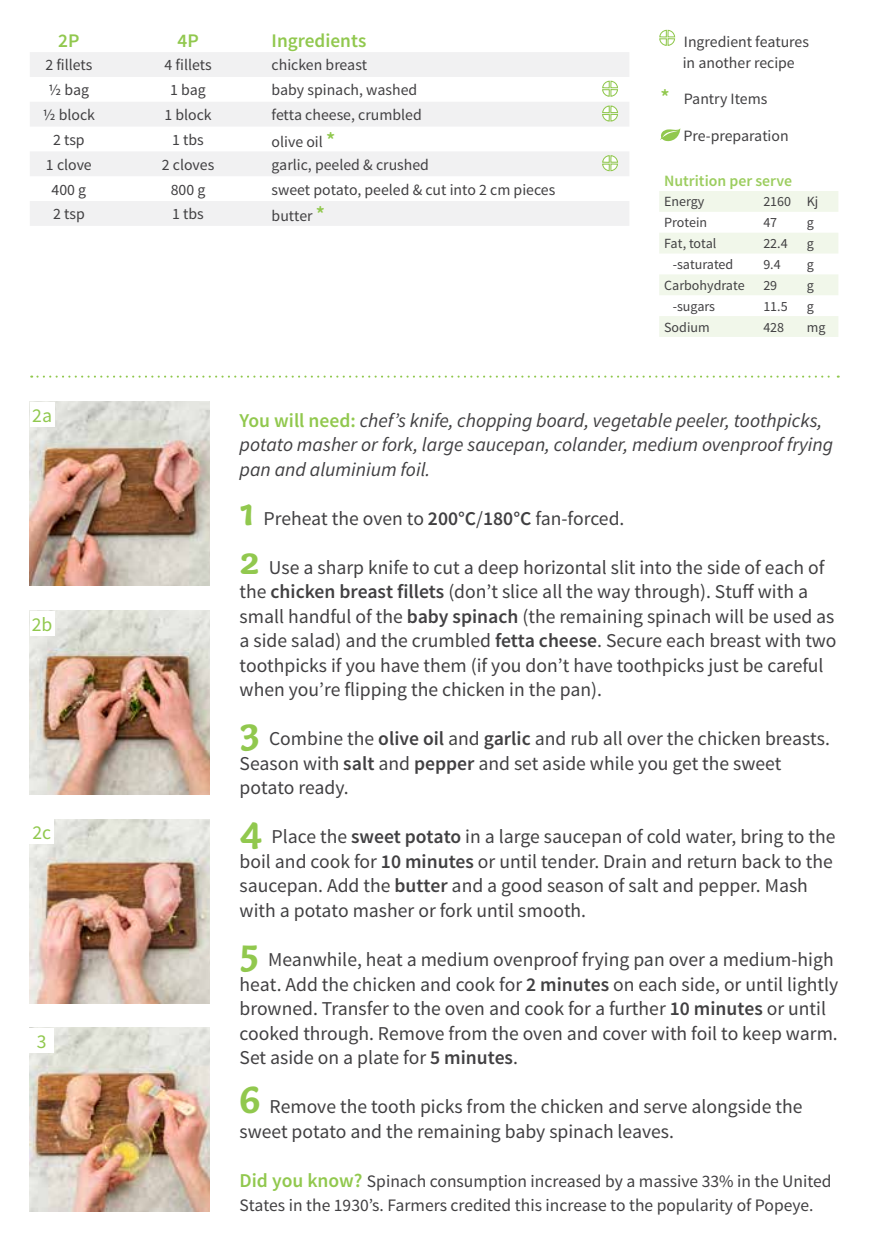
<style>
.page{position:relative;width:869px;height:1241px;background:#fff}
.page>*{position:absolute;margin:0;border:0;box-sizing:border-box;transform-origin:0 0}
.t1{font:19.6px/24.5px "Source Sans Pro";color:#414042}
.t2{font:italic 19.6px/24.5px "Source Sans Pro";color:#414042}
.t3{font:19.6px "Source Sans Pro";color:#91c84e}
.t4{font:600 19.25px "Source Sans Pro";color:#91c84e}
.t5{font:17.5px/24.5px "Source Sans Pro";color:#414042}
.t6{font:15.75px/21px "Source Sans Pro";color:#414042}
.t7{font:600 15.75px "Source Sans Pro";color:#9ccd5f}
.t8{font:14px "Source Sans Pro";color:#414042}
.s1{font-weight:600;font-size:21px;color:#91c84e}
.s2{font-weight:600;font-style:normal;color:#91c84e}
.s3{font-family:"Capucine Basic";font-weight:700;font-size:41.12px;color:#91c84e}
.s4{font-weight:600}
.s5{font-weight:600;font-size:19.6px;color:#91c84e}
</style>
<div class="page">
<svg style="left:659px;top:29px;width:16px;height:17px"></svg>
<svg style="left:31px;top:375px;width:807px;height:2px"></svg>
<svg style="left:660px;top:128px;width:20px;height:13px"></svg>
<img style="left:30px;top:1027px;width:180px;height:184px">
<img style="left:30px;top:610px;width:180px;height:184px">
<img style="left:30px;top:402px;width:180px;height:183px">
<img style="left:29px;top:819px;width:180px;height:184px">
<div style="left:30px;top:610px;width:24px;height:25px;background:#fff"></div>
<div style="left:30px;top:402px;width:25px;height:24px;background:#fff"></div>
<div style="left:29px;top:819px;width:25px;height:25px;background:#fff"></div>
<div style="left:29px;top:1027px;width:25px;height:25px;background:#fff"></div>
<svg style="left:30px;top:52px;width:599px;height:174px;fill:#f1f1f2"></svg>
<svg style="left:659px;top:191px;width:179px;height:146px"></svg>
<svg style="left:601px;top:80px;width:17px;height:17px"></svg>
<svg style="left:601px;top:105px;width:17px;height:17px"></svg>
<svg style="left:601px;top:154px;width:17px;height:18px"></svg>
<p class="t4" style="left:58px;top:28px;width:23px">2P</p>
<p class="t4" style="left:177px;top:28px;width:23px">4P</p>
<p class="t4" style="left:271px;top:28px;width:96px">Ingredients</p>
<p class="t6" style="left:45px;top:55px;width:49px">2 fillets</p>
<p class="t6" style="left:164px;top:55px;width:49px">4 fillets</p>
<p class="t6" style="left:271px;top:55px;width:97px">chicken breast</p>
<p class="t6" style="left:49px;top:80px;width:42px">½ bag</p>
<p class="t6" style="left:170px;top:80px;width:37px">1 bag</p>
<p class="t6" style="left:271px;top:80px;width:147px">baby spinach, washed</p>
<p class="t6" style="left:43px;top:105px;width:54px">½ block</p>
<p class="t6" style="left:164px;top:105px;width:49px">1 block</p>
<p class="t6" style="left:271px;top:105px;width:152px">fetta cheese, crumbled</p>
<p class="t6" style="left:53px;top:129px;width:33px">2 tsp</p>
<p class="t6" style="left:172px;top:129px;width:33px">1 tbs</p>
<p class="t6" style="left:271px;top:131px;width:65px">olive oil <span class="s1">*</span></p>
<p class="t6" style="left:46px;top:154px;width:47px">1 clove</p>
<p class="t6" style="left:162px;top:154px;width:54px">2 cloves</p>
<p class="t6" style="left:271px;top:154px;width:159px">garlic, peeled &amp; crushed</p>
<p class="t6" style="left:52px;top:179px;width:36px">400 g</p>
<p class="t6" style="left:171px;top:179px;width:36px">800 g</p>
<p class="t6" style="left:271px;top:179px;width:285px">sweet potato, peeled &amp; cut into 2 cm pieces</p>
<p class="t6" style="left:53px;top:204px;width:33px">2 tsp</p>
<p class="t6" style="left:172px;top:204px;width:33px">1 tbs</p>
<p class="t6" style="left:271px;top:206px;width:55px">butter <span class="s1">*</span></p>
<p class="t6" style="left:682px;top:31px;width:128px">Ingredient features in another recipe</p>
<p class="t6" style="left:660px;top:89px;width:108px"><span class="s1">*</span> Pantry Items</p>
<p class="t6" style="left:683px;top:126px;width:107px">Pre-preparation</p>
<p class="t7" style="left:663px;top:171px;width:129px">Nutrition per serve</p>
<p class="t8" style="left:663px;top:193px;width:42px">Energy</p>
<p class="t8" style="left:763px;top:193px;width:57px">2160 Kj</p>
<p class="t8" style="left:663px;top:214px;width:45px">Protein</p>
<p class="t8" style="left:763px;top:214px;width:15px">47</p>
<p class="t8" style="left:806px;top:214px;width:9px">g</p>
<p class="t8" style="left:663px;top:235px;width:54px">Fat, total</p>
<p class="t8" style="left:763px;top:235px;width:26px">22.4</p>
<p class="t8" style="left:806px;top:235px;width:9px">g</p>
<p class="t8" style="left:672px;top:256px;width:62px">-saturated</p>
<p class="t8" style="left:763px;top:256px;width:19px">9.4</p>
<p class="t8" style="left:806px;top:256px;width:9px">g</p>
<p class="t8" style="left:663px;top:276px;width:82px">Carbohydrate</p>
<p class="t8" style="left:763px;top:276px;width:15px">29</p>
<p class="t8" style="left:806px;top:276px;width:9px">g</p>
<p class="t8" style="left:672px;top:297px;width:44px">-sugars</p>
<p class="t8" style="left:763px;top:297px;width:26px">11.5</p>
<p class="t8" style="left:806px;top:297px;width:9px">g</p>
<p class="t8" style="left:663px;top:318px;width:47px">Sodium</p>
<p class="t8" style="left:763px;top:318px;width:22px">428</p>
<p class="t8" style="left:806px;top:318px;width:20px">mg</p>
<p class="t3" style="left:32px;top:403px;width:21px">2a</p>
<p class="t3" style="left:32px;top:612px;width:22px">2b</p>
<p class="t3" style="left:33px;top:820px;width:20px">2c</p>
<p class="t3" style="left:37px;top:1028px;width:11px">3</p>
<p class="t2" style="left:239px;top:408px;width:595px"><span class="s2">You will need:</span> chef’s knife, chopping board, vegetable peeler, toothpicks, potato masher or fork, large saucepan, colander, medium ovenproof frying pan and aluminium foil.</p>
<p class="t1" style="left:239px;top:506px;width:386px"><span class="s3">1</span> Preheat the oven to <span class="s4">200°C</span>/<span class="s4">180°C</span> fan-forced.</p>
<p class="t1" style="left:239px;top:555px;width:598px"><span class="s3">2</span> Use a sharp knife to cut a deep horizontal slit into the side of each of the <span class="s4">chicken breast fillets</span> (don’t slice all the way through). Stuff with a small handful of the <span class="s4">baby spinach</span> (the remaining spinach will be used as a side salad) and the crumbled <span class="s4">fetta cheese</span>. Secure each breast with two toothpicks if you have them (if you don’t have toothpicks just be careful when you’re flipping the chicken in the pan).</p>
<p class="t1" style="left:239px;top:726px;width:591px"><span class="s3">3</span> Combine the <span class="s4">olive oil</span> and <span class="s4">garlic</span> and rub all over the chicken breasts.<br>Season with <span class="s4">salt</span> and <span class="s4">pepper</span> and set aside while you get the sweet potato ready.</p>
<p class="t1" style="left:239px;top:824px;width:597px"><span class="s3">4</span> Place the <span class="s4">sweet potato</span> in a large saucepan of cold water, bring to the boil and cook for <span class="s4">10 minutes</span> or until tender. Drain and return back to the saucepan. Add the <span class="s4">butter</span> and a good season of salt and pepper. Mash with a potato masher or fork until smooth.</p>
<p class="t1" style="left:239px;top:947px;width:600px"><span class="s3">5</span> Meanwhile, heat a medium ovenproof frying pan over a medium-high heat. Add the chicken and cook for <span class="s4">2 minutes</span> on each side, or until lightly browned. Transfer to the oven and cook for a further <span class="s4">10 minutes</span> or until cooked through. Remove from the oven and cover with foil to keep warm.<br>Set aside on a plate for <span class="s4">5 minutes</span>.</p>
<p class="t1" style="left:239px;top:1094px;width:564px"><span class="s3">6</span> Remove the tooth picks from the chicken and serve alongside the sweet potato and the remaining baby spinach leaves.</p>
<p class="t5" style="left:239px;top:1168px;width:593px"><span class="s5">Did you know?</span> Spinach consumption increased by a massive 33% in the United<br>States in the 1930’s. Farmers credited this increase to the popularity of Popeye.</p>
</div>
